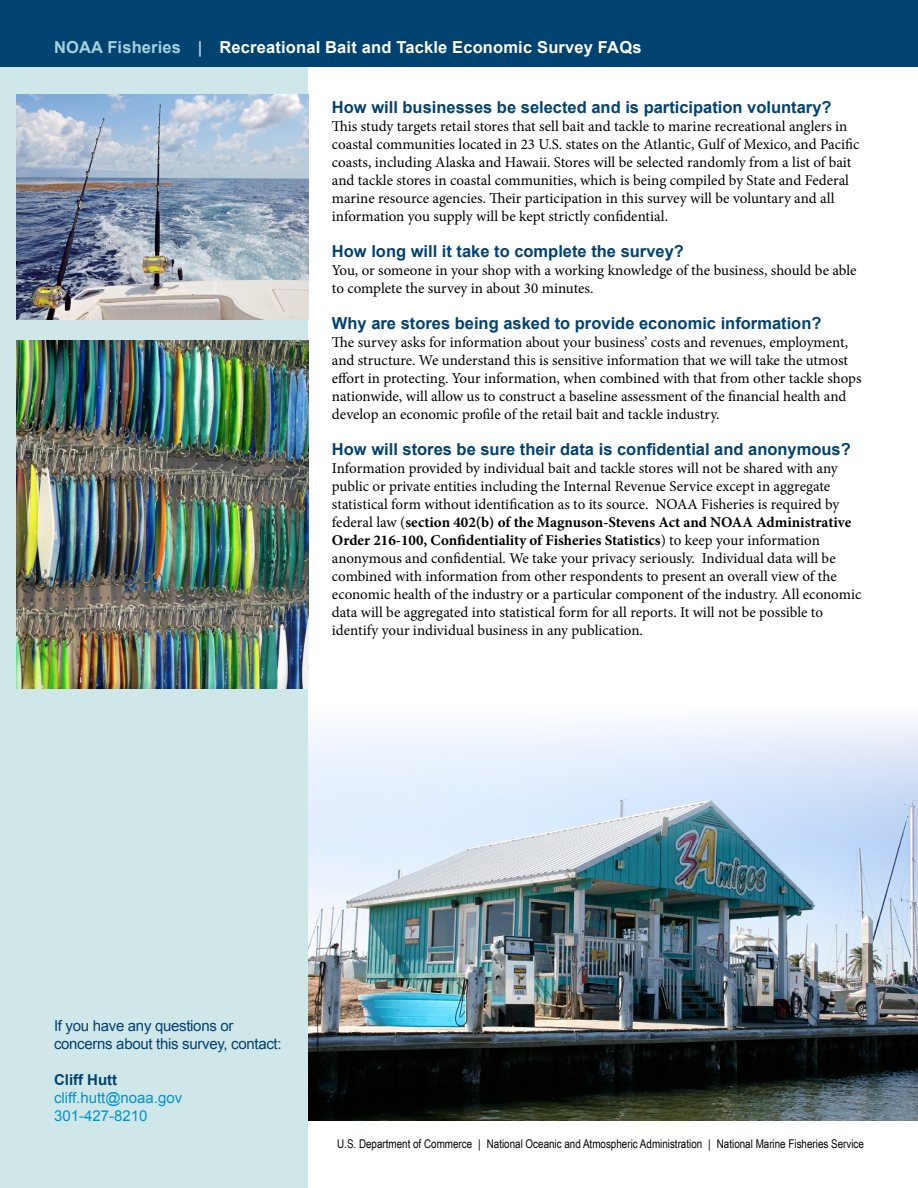
<style>
.page{position:relative;width:918px;height:1188px;background:#fff}
.page>*{position:absolute;margin:0;border:0;box-sizing:border-box;transform-origin:0 0}
.t1{font:700 16.5px "Arial";color:#004270}
.t2{font:700 16.5px "Arial";letter-spacing:.01em;color:#fff}
.t3{font:15px/18px "Minion Pro";color:#000}
.t4{font:15px/18px "Arial";letter-spacing:-.02em;color:#004270}
.t5{font:15px/18px "Arial";color:#0093d0}
.t6{font:700 15px "Arial";color:#004270}
.t7{font:12px "Arial Narrow";color:#000}
.s1{color:#a3d3da}
.s2{font-weight:700}
</style>
<div class="page">
<div style="left:0;top:0;width:308px;height:1188px;background:#d0e7ea"></div>
<div style="left:0;top:0;width:918px;height:68px;background:#004270"></div>
<img style="left:308px;top:719px;width:610px;height:401px">
<img style="left:16px;top:94px;width:292px;height:226px">
<img style="left:16px;top:341px;width:292px;height:347px">
<p class="t2" style="left:54px;top:36px;width:589px"><span class="s1">NOAA Fisheries |</span> Recreational Bait and Tackle Economic Survey FAQs</p>
<p class="t1" style="left:332px;top:96px;width:501px">How will businesses be selected and is participation voluntary?</p>
<p class="t3" style="left:332px;top:117px;width:529px">This study targets retail stores that sell bait and tackle to marine recreational anglers in coastal communities located in 23 U.S. states on the Atlantic, Gulf of Mexico, and Pacific coasts, including Alaska and Hawaii. Stores will be selected randomly from a list of bait and tackle stores in coastal communities, which is being compiled by State and Federal marine resource agencies. Their participation in this survey will be voluntary and all information you supply will be kept strictly confidential.</p>
<p class="t1" style="left:332px;top:240px;width:354px">How long will it take to complete the survey?</p>
<p class="t3" style="left:332px;top:261px;width:526px">You, or someone in your shop with a working knowledge of the business, should be able to complete the survey in about 30 minutes.</p>
<p class="t1" style="left:332px;top:312px;width:491px">Why are stores being asked to provide economic information?</p>
<p class="t3" style="left:332px;top:333px;width:531px">The survey asks for information about your business’ costs and revenues, employment, and structure. We understand this is sensitive information that we will take the utmost effort in protecting. Your information, when combined with that from other tackle shops nationwide, will allow us to construct a baseline assessment of the financial health and develop an economic profile of the retail bait and tackle industry.</p>
<p class="t1" style="left:332px;top:438px;width:520px">How will stores be sure their data is confidential and anonymous?</p>
<p class="t3" style="left:332px;top:459px;width:531px">Information provided by individual bait and tackle stores will not be shared with any public or private entities including the Internal Revenue Service except in aggregate statistical form without identification as to its source. NOAA Fisheries is required by federal law (<span class="s2">section 402(b) of the Magnuson-Stevens Act and NOAA Administrative Order 216-100, Confidentiality of Fisheries Statistics</span>) to keep your information anonymous and confidential. We take your privacy seriously. Individual data will be combined with information from other respondents to present an overall view of the economic health of the industry or a particular component of the industry. All economic data will be aggregated into statistical form for all reports. It will not be possible to identify your individual business in any publication.</p>
<p class="t4" style="left:54px;top:1016px;width:229px">If you have any questions or concerns about this survey, contact:</p>
<p class="t6" style="left:54px;top:1069px;width:65px">Cliff Hutt</p>
<p class="t5" style="left:54px;top:1088px;width:130px">cliff.hutt@noaa.gov<br>301-427-8210</p>
<p class="t7" style="left:337px;top:1134px;width:528px">U.S. Department of Commerce | National Oceanic and Atmospheric Administration | National Marine Fisheries Service</p>
</div>
